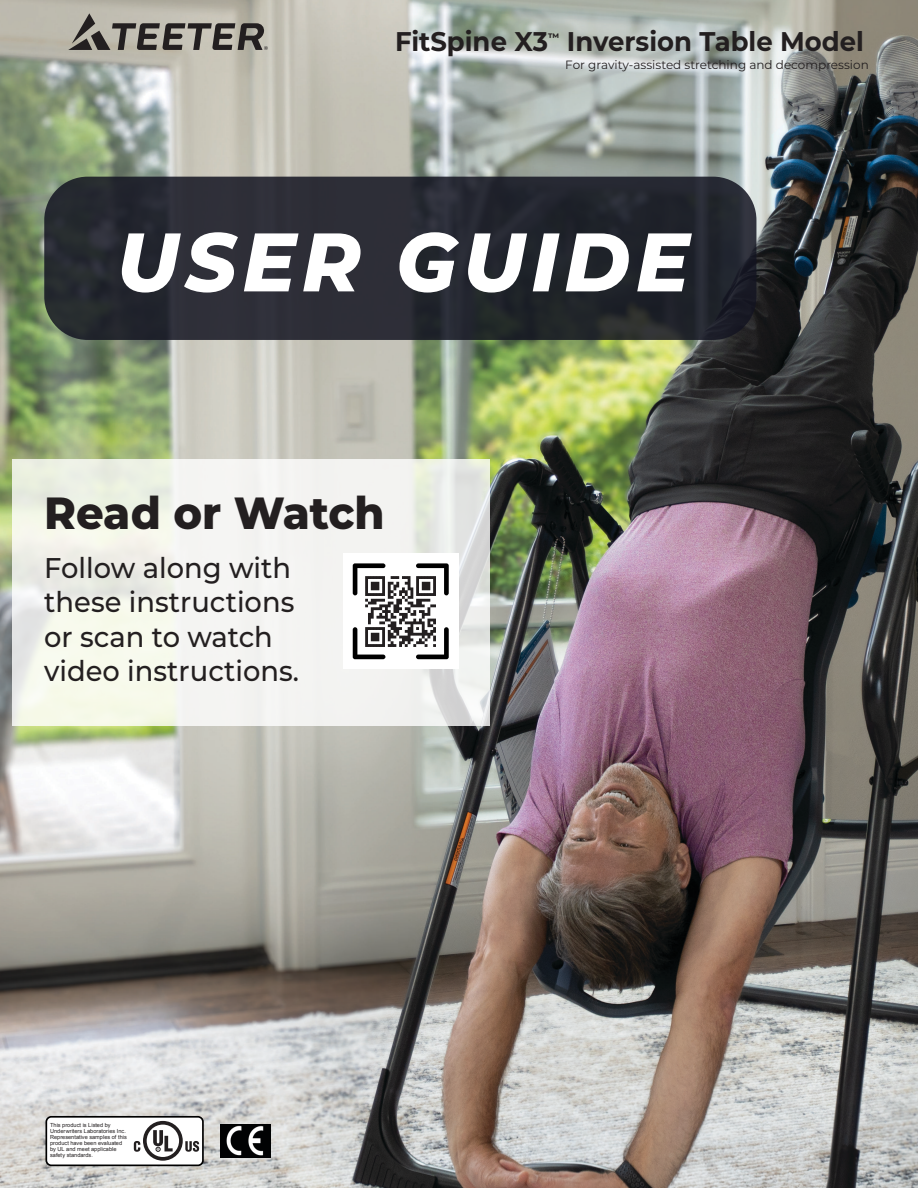
<style>
.page{position:relative;width:918px;height:1188px;background:#fff}
.page>*{position:absolute;margin:0;border:0;box-sizing:border-box;transform-origin:0 0}
.t1{font:italic 800 82.8px "Montserrat";letter-spacing:.075em;color:#fff;scale:.96 1}
.t2{font:800 45px "Montserrat";color:#231f20;scale:.96 1}
.t3{font:500 28.5px/34.2px "Montserrat";color:#231f20;scale:.96 1}
.t4{font:700 27px "Montserrat";color:#231f20;scale:.96 1}
.t5{font:12px "Montserrat";color:#231f20}
.t6{font:700 10.8px "Montserrat";color:#231f20}
.t7{font:5.55px/6.1px "Arial";letter-spacing:.005em;color:#231f20}
</style>
<div class="page">
<img style="left:0;top:0;width:918px;height:1188px">
<svg style="left:13px;top:459px;width:477px;height:267px;fill:#f3f3f0"></svg>
<div style="left:343px;top:554px;width:116px;height:115px;background:#fff"></div>
<svg style="left:353px;top:563px;width:96px;height:96px"></svg>
<div style="left:44px;top:177px;width:712px;height:163px;background:#262a31;border-radius:43px"></div>
<svg style="left:427px;top:261px;width:27px;height:9px"></svg>
<svg style="left:45px;top:1115px;width:160px;height:52px"></svg>
<img style="left:221px;top:1125px;width:50px;height:32px">
<svg style="left:68px;top:13px;width:200px;height:37px;background:#8b8780"></svg>
<h3 class="t4" style="left:395px;top:30px;width:161px">FitSpine X3</h3>
<h3 class="t6" style="left:548px;top:32px;width:13px">™</h3>
<h3 class="t4" style="left:567px;top:30px;width:311px">Inversion Table Model</h3>
<h3 class="t5" style="left:565px;top:58px;width:305px">For gravity-assisted stretching and decompression</h3>
<h1 class="t1" style="left:117px;top:214px;width:598px">USER GUIDE</h1>
<h2 class="t2" style="left:44px;top:492px;width:356px">Read or Watch</h2>
<h3 class="t3" style="left:44px;top:552px;width:267px">Follow along with these instructions or scan to watch video instructions.</h3>
<p class="t7" style="left:50px;top:1122px;width:78px">This product is Listed by<br>Underwriters Laboratories Inc.<br>Representative samples of this product have been evaluated by UL and meet applicable safety standards.</p>
</div>
